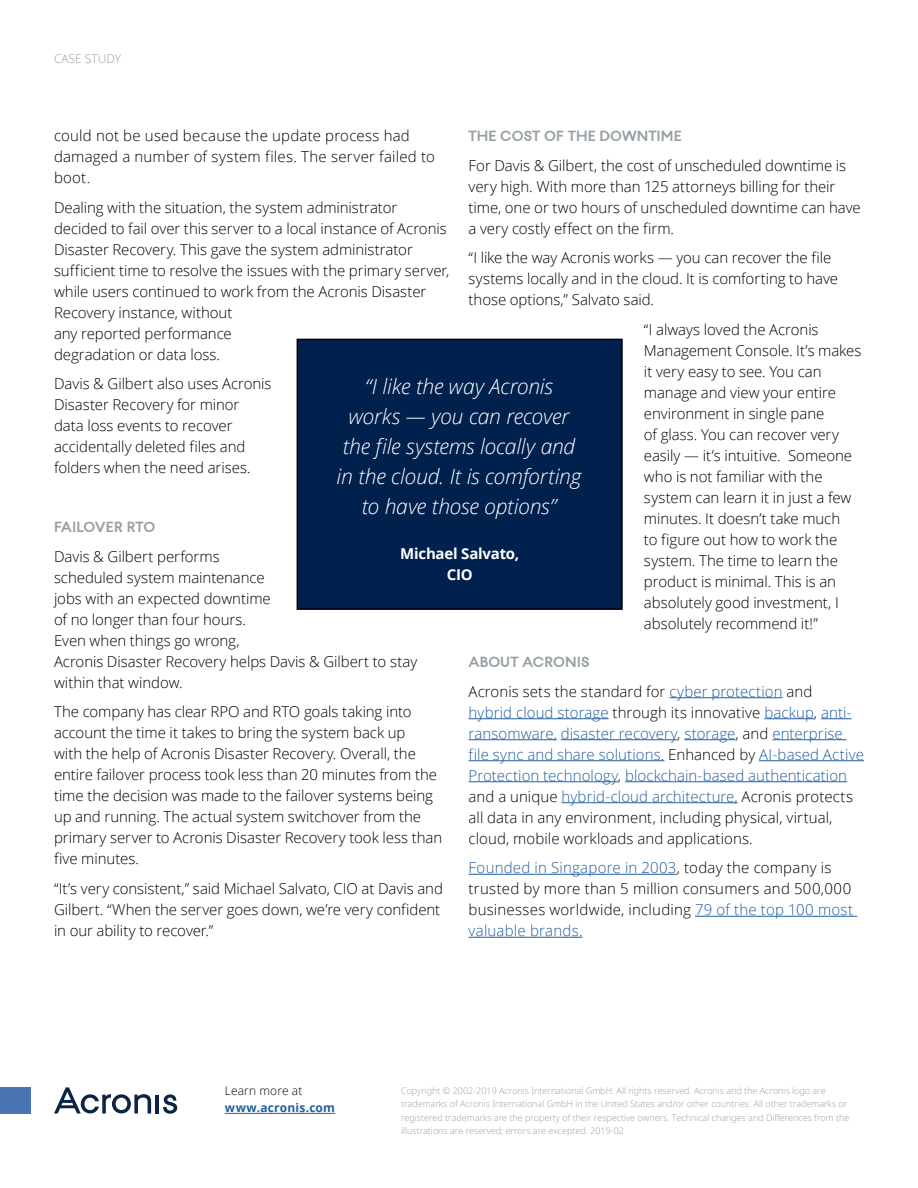
<style>
.page{position:relative;width:918px;height:1188px;background:#fff}
.page>*{position:absolute;margin:0;border:0;box-sizing:border-box;transform-origin:0 0}
.t1{font:italic 300 21px/30px "Open Sans";letter-spacing:-.01em;color:#fff;text-align:center}
.t2{font:300 15px/21px "Open Sans";letter-spacing:-.005em;color:#000}
.t3{font:300 15px/21px "Open Sans";letter-spacing:.005em;color:#215e9e}
.t4{font:300 15px/21px "Open Sans";letter-spacing:.015em;color:#000}
.t5{font:700 15px "Acronis";letter-spacing:.005em;color:#97a0a4}
.t6{font:700 15px/21px "Open Sans";letter-spacing:-.015em;color:#fff;text-align:center}
.t7{font:700 12px "Open Sans";letter-spacing:.015em;color:#215e9e}
.t8{font:300 12px "Open Sans";letter-spacing:.015em;color:#000}
.t9{font:300 12px "Open Sans";color:#97a0a4}
.t10{font:300 9px/13.5px "Open Sans";color:#97a0a4}
.s1{color:#000}
.s2{color:#215e9e}
</style>
<div class="page">
<hr style="left:669px;top:697px;width:114px;height:1px;background:#215e9e">
<hr style="left:469px;top:718px;width:140px;height:1px;background:#215e9e">
<hr style="left:764px;top:718px;width:50px;height:1px;background:#215e9e">
<hr style="left:821px;top:718px;width:31px;height:1px;background:#215e9e">
<hr style="left:469px;top:739px;width:88px;height:1px;background:#215e9e">
<hr style="left:561px;top:739px;width:116px;height:1px;background:#215e9e">
<hr style="left:684px;top:739px;width:51px;height:1px;background:#215e9e">
<hr style="left:772px;top:739px;width:75px;height:1px;background:#215e9e">
<hr style="left:469px;top:760px;width:195px;height:1px;background:#215e9e">
<hr style="left:759px;top:760px;width:105px;height:1px;background:#215e9e">
<hr style="left:469px;top:781px;width:149px;height:1px;background:#215e9e">
<hr style="left:625px;top:781px;width:222px;height:1px;background:#215e9e">
<hr style="left:561px;top:802px;width:177px;height:1px;background:#215e9e">
<hr style="left:469px;top:874px;width:208px;height:1px;background:#215e9e">
<hr style="left:695px;top:916px;width:162px;height:1px;background:#215e9e">
<hr style="left:469px;top:937px;width:114px;height:1px;background:#215e9e">
<div style="left:297px;top:339px;width:325px;height:270px;background:#00204d"></div>
<div style="left:297px;top:339px;width:326px;height:271px;border:2px solid #000"></div>
<hr style="left:225px;top:1113px;width:110px;height:1px;background:#215e9e">
<hr style="left:156px;top:1095px;width:3px;height:19px;background:#0d2345">
<svg style="left:163px;top:1094px;width:14px;height:20px"></svg>
<svg style="left:54px;top:1087px;width:97px;height:27px"></svg>
<div style="left:0;top:1087px;width:30px;height:27px;background:#4975b4"></div>
<p class="t9" style="left:54px;top:51px;width:69px">CASE STUDY</p>
<p class="t4" style="left:54px;top:125px;width:382px">could not be used because the update process had damaged a number of system files. The server failed to boot.</p>
<p class="t2" style="left:54px;top:196px;width:397px">Dealing with the situation, the system administrator decided to fail over this server to a local instance of Acronis Disaster Recovery. This gave the system administrator sufficient time to resolve the issues with the primary server, while users continued to work from the Acronis Disaster Recovery instance, without<br>any reported performance<br>degradation or data loss.</p>
<p class="t2" style="left:54px;top:373px;width:219px">Davis &amp; Gilbert also uses Acronis<br>Disaster Recovery for minor data loss events to recover accidentally deleted files and folders when the need arises.</p>
<p class="t5" style="left:469px;top:127px;width:215px">THE COST OF THE DOWNTIME</p>
<p class="t2" style="left:469px;top:154px;width:394px">For Davis &amp; Gilbert, the cost of unscheduled downtime is very high. With more than 125 attorneys billing for their time, one or two hours of unscheduled downtime can have a very costly effect on the firm.</p>
<p class="t2" style="left:469px;top:247px;width:371px">“I like the way Acronis works — you can recover the file systems locally and in the cloud. It is comforting to have those options,” Salvato said.</p>
<p class="t2" style="left:644px;top:318px;width:219px">“I always loved the Acronis<br>Management Console. It’s makes it very easy to see. You can manage and view your entire environment in single pane<br>of glass. You can recover very easily — it’s intuitive. Someone who is not familiar with the system can learn it in just a few minutes. It doesn’t take much<br>to figure out how to work the system. The time to learn the product is minimal. This is an absolutely good investment, I absolutely recommend it!”</p>
<p class="t5" style="left:469px;top:653px;width:123px">ABOUT ACRONIS</p>
<p class="t3" style="left:469px;top:680px;width:397px"><span class="s1">Acronis sets the standard for</span> cyber protection <span class="s1">and<br></span>hybrid cloud storage <span class="s1">through its innovative</span> backup<span class="s1">,</span> anti&shy;ransomware, disaster recovery<span class="s1">,</span> storage<span class="s1">, and</span> enterprise file sync and share solutions. <span class="s1">Enhanced by</span> AI-based Active Protection technology<span class="s1">,</span> blockchain-based authentication <span class="s1">and a unique</span> hybrid-cloud architecture, <span class="s1">Acronis protects all data in any environment, including physical, virtual, cloud, mobile workloads and applications.</span></p>
<p class="t4" style="left:469px;top:857px;width:386px"><span class="s2">Founded in Singapore in 2003</span>, today the company is trusted by more than 5 million consumers and 500,000 businesses worldwide, including <span class="s2">79 of the top 100 most valuable brands.</span></p>
<h1 class="t1" style="left:337px;top:370px;width:246px">“I like the way Acronis<br>works — you can recover the file systems locally and in the cloud. It is comforting to have those options”</h1>
<p class="t6" style="left:400px;top:543px;width:120px">Michael Salvato,<br>CIO</p>
<p class="t5" style="left:54px;top:518px;width:103px">FAILOVER RTO</p>
<p class="t2" style="left:54px;top:545px;width:365px">Davis &amp; Gilbert performs<br>scheduled system maintenance<br>jobs with an expected downtime<br>of no longer than four hours.<br>Even when things go wrong,<br>Acronis Disaster Recovery helps Davis &amp; Gilbert to stay within that window.</p>
<p class="t2" style="left:54px;top:701px;width:390px">The company has clear RPO and RTO goals taking into account the time it takes to bring the system back up<br>with the help of Acronis Disaster Recovery. Overall, the entire failover process took less than 20 minutes from the time the decision was made to the failover systems being up and running. The actual system switchover from the primary server to Acronis Disaster Recovery took less than five minutes.</p>
<p class="t2" style="left:54px;top:877px;width:391px">“It’s very consistent,” said Michael Salvato, CIO at Davis and<br>Gilbert. “When the server goes down, we’re very confident in our ability to recover.”</p>
<p class="t8" style="left:225px;top:1083px;width:79px">Learn more at</p>
<p class="t7" style="left:225px;top:1100px;width:112px">www.acronis.com</p>
<p class="t10" style="left:401px;top:1083px;width:450px">Copyright © 2002-2019 Acronis International GmbH. All rights reserved. Acronis and the Acronis logo are trademarks of Acronis International GmbH in the United States and/or other countries. All other trademarks or registered trademarks are the property of their respective owners. Technical changes and Differences from the illustrations are reserved; errors are excepted. 2019-02</p>
</div>
